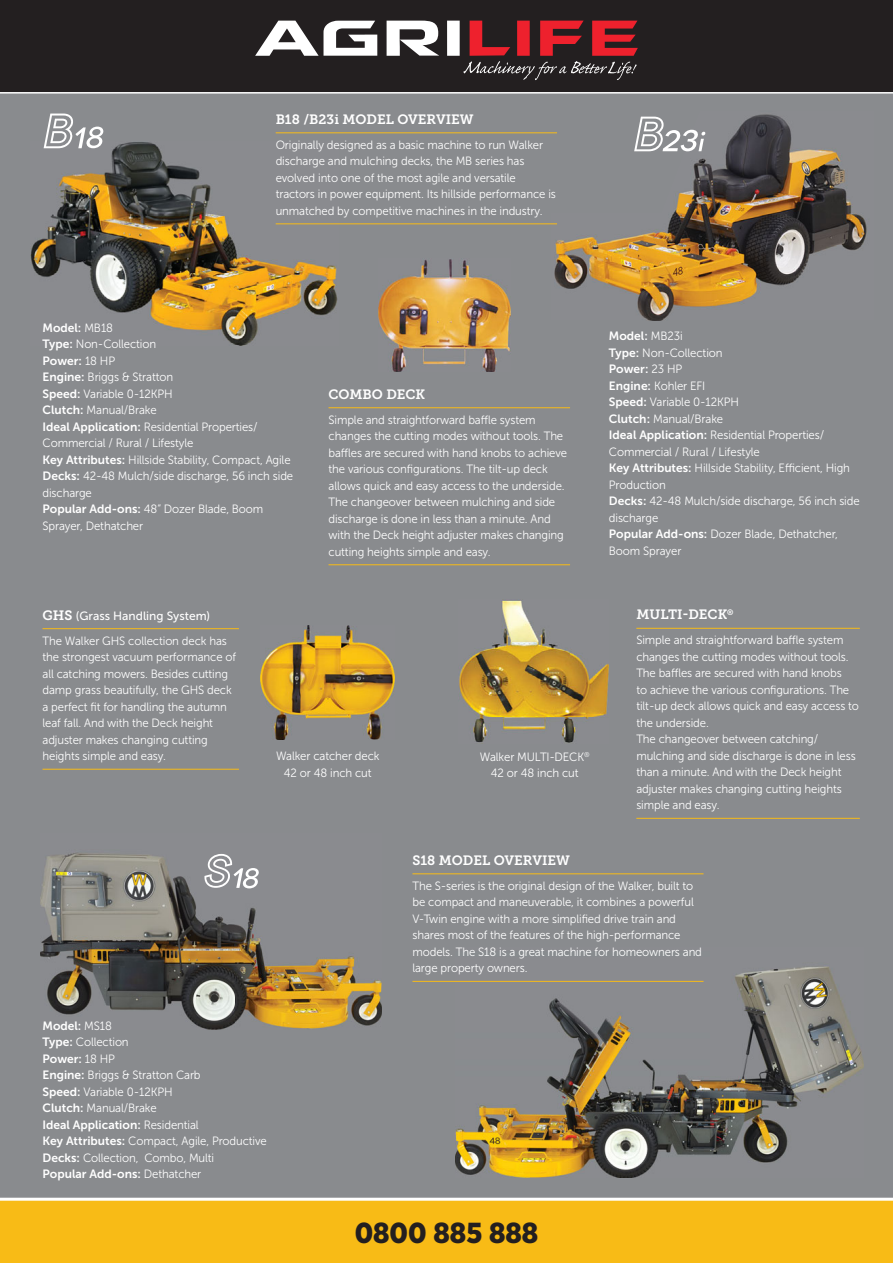
<style>
.page{position:relative;width:893px;height:1263px;background:#898b8e}
.page>*{position:absolute;margin:0;border:0;box-sizing:border-box;transform-origin:0 0}
.t1{font:900 28.95px "Gotham Narrow";color:#231f20}
.t2{font:13.5px "Museo Slab 700";color:#fff}
.t3{font:12px/16.5px "Museo Sans 300";letter-spacing:-.01em;color:#fff;scale:.95 1}
.t4{font:12px "Museo Sans 700";color:#fff}
.t5{font:12px "Museo Sans 500";color:#fff}
.s1{font-family:"Museo Sans 300"}
.s2{font-family:"Museo Sans 700"}
.s3{font-family:"Museo Slab 700";font-size:13.5px}
</style>
<div class="page">
<div style="left:0;top:0;width:893px;height:94px;background:#231f20"></div>
<div style="left:0;top:1198px;width:893px;height:65px;background:#f8bb16"></div>
<svg style="left:255px;top:21px;width:383px;height:59px"></svg>
<img style="left:459px;top:600px;width:150px;height:143px">
<img style="left:261px;top:625px;width:134px;height:115px">
<img style="left:378px;top:259px;width:132px;height:113px">
<img style="left:30px;top:142px;width:308px;height:204px">
<img style="left:550px;top:114px;width:317px;height:207px">
<img style="left:455px;top:966px;width:409px;height:212px">
<img style="left:40px;top:853px;width:342px;height:176px">
<svg style="left:44px;top:114px;width:60px;height:34px"></svg>
<svg style="left:634px;top:117px;width:71px;height:34px"></svg>
<svg style="left:204px;top:854px;width:55px;height:34px"></svg>
<hr style="left:276px;top:132px;width:281px;height:1px;background:#f8bb16">
<hr style="left:276px;top:223px;width:281px;height:1px;background:#f8bb16">
<hr style="left:412px;top:873px;width:291px;height:1px;background:#f8bb16">
<hr style="left:412px;top:981px;width:291px;height:1px;background:#f8bb16">
<hr style="left:636px;top:628px;width:224px;height:1px;background:#f8bb16">
<hr style="left:636px;top:818px;width:224px;height:1px;background:#f8bb16">
<hr style="left:328px;top:407px;width:242px;height:1px;background:#f8bb16">
<hr style="left:328px;top:564px;width:242px;height:1px;background:#f8bb16">
<hr style="left:43px;top:628px;width:196px;height:1px;background:#f8bb16">
<hr style="left:43px;top:769px;width:196px;height:1px;background:#f8bb16">
<p class="t2" style="left:276px;top:114px;width:199px">B18 /B23i MODEL OVERVIEW</p>
<p class="t3" style="left:276px;top:138px;width:296px">Originally designed as a basic machine to run Walker discharge and mulching decks, the MB series has evolved into one of the most agile and versatile tractors in power equipment. Its hillside performance is unmatched by competitive machines in the industry.</p>
<p class="t4" style="left:43px;top:323px;width:72px">Model: <span class="s1">MB18</span></p>
<p class="t3" style="left:43px;top:337px;width:121px"><span class="s2">Type:</span> Non-Collection</p>
<p class="t4" style="left:43px;top:356px;width:74px">Power: <span class="s1">18 HP</span></p>
<p class="t3" style="left:43px;top:370px;width:265px"><span class="s2">Engine:</span> Briggs &amp; Stratton<br><span class="s2">Speed:</span> Variable 0-12KPH<br><span class="s2">Clutch:</span> Manual/Brake<br><span class="s2">Ideal Application:</span> Residential Properties/<br>Commercial / Rural / Lifestyle<br><span class="s2">Key Attributes:</span> Hillside Stability, Compact, Agile<br><span class="s2">Decks:</span> 42-48 Mulch/side discharge, 56 inch side discharge<br><span class="s2">Popular Add-ons:</span> 48” Dozer Blade, Boom<br>Sprayer, Dethatcher</p>
<p class="t2" style="left:328px;top:389px;width:98px">COMBO DECK</p>
<p class="t3" style="left:328px;top:412px;width:253px">Simple and straightforward baffle system changes the cutting modes without tools. The baffles are secured with hand knobs to achieve the various configurations. The tilt-up deck allows quick and easy access to the underside.<br>The changeover between mulching and side discharge is done in less than a minute. And with the Deck height adjuster makes changing cutting heights simple and easy.</p>
<p class="t4" style="left:609px;top:331px;width:75px">Model: <span class="s1">MB23i</span></p>
<p class="t3" style="left:609px;top:345px;width:121px"><span class="s2">Type:</span> Non-Collection</p>
<p class="t4" style="left:609px;top:364px;width:75px">Power: <span class="s1">23 HP</span></p>
<p class="t3" style="left:609px;top:378px;width:265px"><span class="s2">Engine:</span> Kohler EFI<br><span class="s2">Speed:</span> Variable 0-12KPH<br><span class="s2">Clutch:</span> Manual/Brake<br><span class="s2">Ideal Application:</span> Residential Properties/<br>Commercial / Rural / Lifestyle<br><span class="s2">Key Attributes:</span> Hillside Stability, Efficient, High<br>Production<br><span class="s2">Decks:</span> 42-48 Mulch/side discharge, 56 inch side discharge<br><span class="s2">Popular Add-ons:</span> Dozer Blade, Dethatcher,<br>Boom Sprayer</p>
<p class="t5" style="left:43px;top:611px;width:169px"><span class="s3">GHS</span> (Grass Handling System)</p>
<p class="t3" style="left:43px;top:633px;width:205px">The Walker GHS collection deck has the strongest vacuum performance of all catching mowers. Besides cutting damp grass beautifully, the GHS deck a perfect fit for handling the autumn leaf fall. And with the Deck height adjuster makes changing cutting heights simple and easy.</p>
<p class="t3" style="left:276px;top:749px;width:111px;text-align:center">Walker catcher deck<br>42 or 48 inch cut</p>
<p class="t3" style="left:480px;top:749px;width:117px;text-align:center">Walker MULTI-DECK<sup>®<br></sup>42 or 48 inch cut</p>
<p class="t2" style="left:636px;top:610px;width:99px">MULTI-DECK<sup>®</sup></p>
<p class="t3" style="left:636px;top:633px;width:236px">Simple and straightforward baffle system changes the cutting modes without tools.<br>The baffles are secured with hand knobs<br>to achieve the various configurations. The tilt-up deck allows quick and easy access to the underside.<br>The changeover between catching/ mulching and side discharge is done in less than a minute. And with the Deck height adjuster makes changing cutting heights simple and easy.</p>
<p class="t4" style="left:43px;top:1021px;width:71px">Model: <span class="s1">MS18</span></p>
<p class="t3" style="left:43px;top:1035px;width:92px"><span class="s2">Type:</span> Collection</p>
<p class="t4" style="left:43px;top:1054px;width:74px">Power: <span class="s1">18 HP</span></p>
<p class="t3" style="left:43px;top:1068px;width:168px"><span class="s2">Engine:</span> Briggs &amp; Stratton Carb<br><span class="s2">Speed:</span> Variable 0-12KPH<br><span class="s2">Clutch:</span> Manual/Brake</p>
<p class="t4" style="left:43px;top:1120px;width:158px">Ideal Application: <span class="s1">Residential</span></p>
<p class="t3" style="left:43px;top:1134px;width:238px"><span class="s2">Key Attributes:</span> Compact, Agile, Productive<br><span class="s2">Decks:</span> Collection, Combo, Multi</p>
<p class="t4" style="left:43px;top:1170px;width:160px">Popular Add-ons: <span class="s1">Dethatcher</span></p>
<p class="t2" style="left:412px;top:855px;width:159px">S18 MODEL OVERVIEW</p>
<p class="t3" style="left:412px;top:878px;width:306px">The S-series is the original design of the Walker, built to be compact and maneuverable, it combines a powerful V-Twin engine with a more simplified drive train and shares most of the features of the high-performance models. The S18 is a great machine for homeowners and large property owners.</p>
<h1 class="t1" style="left:355px;top:1223px;width:185px">0800 885 888</h1>
</div>
